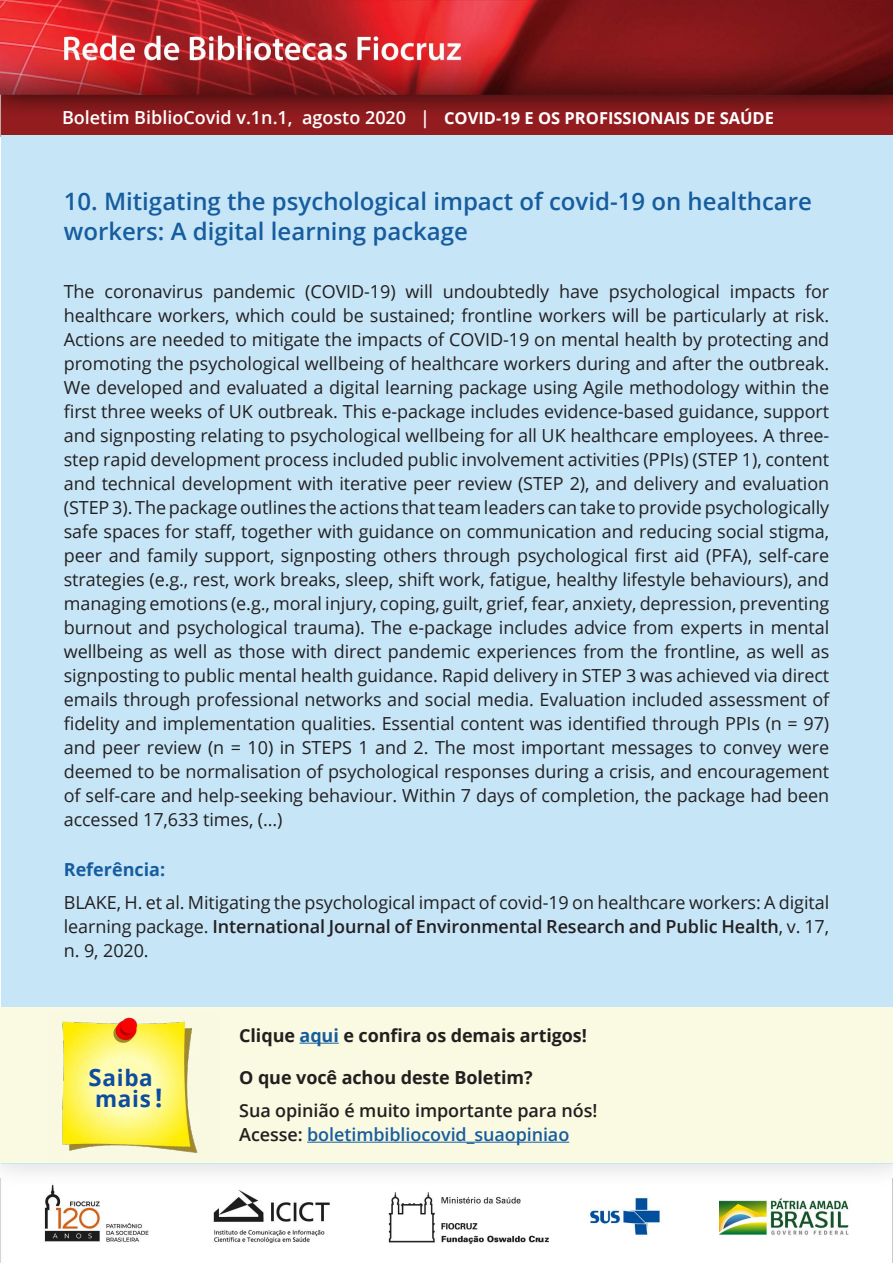
<style>
.page{position:relative;width:893px;height:1263px;background:#fff}
.page>*{position:absolute;margin:0;border:0;box-sizing:border-box;transform-origin:0 0}
.t1{font:600 24px/30px "Open Sans";color:#175d9e}
.t2{font:700 22.5px/21px "Open Sans";letter-spacing:.03em;color:#0d4da1}
.t3{font:18px/24px "Open Sans";letter-spacing:-.005em;color:#231f20;text-align:justify}
.t4{font:600 18px/24px "Open Sans";letter-spacing:-.005em;color:#231f20}
.t5{font:600 18px "Open Sans";color:#fff}
.t6{font:700 18px "Open Sans";letter-spacing:-.005em;color:#231f20}
.t7{font:700 18px "Open Sans";color:#175d9e}
.s1{font-weight:700;font-size:16.5px}
.s2{font-weight:600}
.s3{font-size:24px}
.s4{font-size:25.5px}
.s5{color:#175d9e}
</style>
<div class="page">
<img style="left:0;top:1185px;width:893px;height:78px">
<img style="left:0;top:0;width:893px;height:136px">
<div style="left:1px;top:135px;width:891px;height:1028px;background:#c6e6f8"></div>
<div style="left:0;top:1008px;width:893px;height:155px;background:#f9fae1"></div>
<hr style="left:300px;top:1043px;width:39px;height:1px;background:#175d9e">
<hr style="left:307px;top:1142px;width:262px;height:1px;background:#175d9e">
<img style="left:62px;top:1017px;width:136px;height:136px">
<p class="t5" style="left:62px;top:105px;width:714px">Boletim BiblioCovid v.1n.1, agosto 2020 | <span class="s1">COVID-19 E OS PROFISSIONAIS DE SAÚDE</span></p>
<h1 class="t1" style="left:64px;top:185px;width:750px">10. Mitigating the psychological impact of covid-19 on healthcare workers: A digital learning package</h1>
<p class="t3" style="left:64px;top:279px;width:767px">The coronavirus pandemic (COVID-19) will undoubtedly have psychological impacts for healthcare workers, which could be sustained; frontline workers will be particularly at risk.<br>Actions are needed to mitigate the impacts of COVID-19 on mental health by protecting and promoting the psychological wellbeing of healthcare workers during and after the outbreak.<br>We developed and evaluated a digital learning package using Agile methodology within the first three weeks of UK outbreak. This e-package includes evidence-based guidance, support and signposting relating to psychological wellbeing for all UK healthcare employees. A three&shy;step rapid development process included public involvement activities (PPIs) (STEP 1), content and technical development with iterative peer review (STEP 2), and delivery and evaluation (STEP 3). The package outlines the actions that team leaders can take to provide psychologically safe spaces for staff, together with guidance on communication and reducing social stigma, peer and family support, signposting others through psychological first aid (PFA), self-care strategies (e.g., rest, work breaks, sleep, shift work, fatigue, healthy lifestyle behaviours), and managing emotions (e.g., moral injury, coping, guilt, grief, fear, anxiety, depression, preventing burnout and psychological trauma). The e-package includes advice from experts in mental wellbeing as well as those with direct pandemic experiences from the frontline, as well as signposting to public mental health guidance. Rapid delivery in STEP 3 was achieved via direct emails through professional networks and social media. Evaluation included assessment of fidelity and implementation qualities. Essential content was identified through PPIs (n = 97) and peer review (n = 10) in STEPS 1 and 2. The most important messages to convey were deemed to be normalisation of psychological responses during a crisis, and encouragement of self-care and help-seeking behaviour. Within 7 days of completion, the package had been accessed 17,633 times, (...)</p>
<p class="t7" style="left:64px;top:857px;width:103px">Referência:</p>
<p class="t3" style="left:64px;top:890px;width:767px">BLAKE, H. et al. Mitigating the psychological impact of covid-19 on healthcare workers: A digital learning package. <span class="s2">International Journal of Environmental Research and Public Health</span>, v. 17, n. 9, 2020.</p>
<p class="t2" style="left:89px;top:1066px;width:75px"><span class="s3">S</span>aiba mais <span class="s4">!</span></p>
<p class="t6" style="left:239px;top:1022px;width:349px">Clique <span class="s5">aqui</span> e confira os demais artigos!</p>
<p class="t6" style="left:239px;top:1064px;width:295px">O que você achou deste Boletim?</p>
<p class="t4" style="left:239px;top:1098px;width:360px">Sua opinião é muito importante para nós!<br>Acesse: <span class="s5">boletimbibliocovid_suaopiniao</span></p>
</div>
